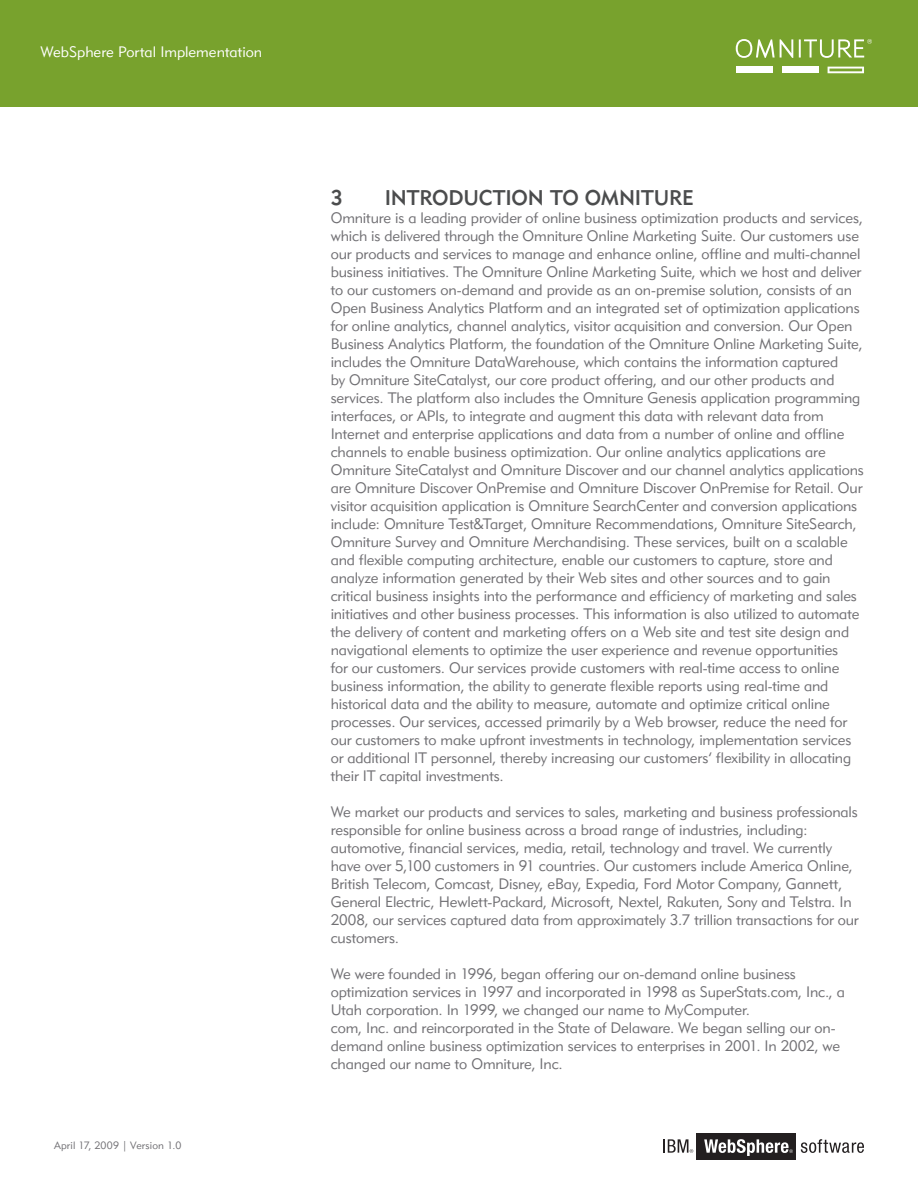
<style>
.page{position:relative;width:918px;height:1188px;background:#fff}
.page>*{position:absolute;margin:0;border:0;box-sizing:border-box;transform-origin:0 0}
.t1{font:21px "Geometric 415 BT Medium A";letter-spacing:-.01em;color:#4b4c4d}
.t2{font:15px/18px "Geometric 415 BT Lite A";letter-spacing:-.005em;color:#717074}
.t3{font:15px "Geometric 415 BT Lite A";letter-spacing:.005em;color:#fff}
.t4{font:10.5px "Geometric 415 BT Lite A";letter-spacing:.015em;color:#717074}
</style>
<div class="page">
<div style="left:0;top:0;width:918px;height:107px;background:#78a22d"></div>
<div style="left:736px;top:67px;width:37px;height:6px;background:#fff"></div>
<div style="left:782px;top:67px;width:36px;height:6px;background:#fff"></div>
<svg style="left:828px;top:67px;width:36px;height:6px"></svg>
<svg style="left:736px;top:39px;width:57px;height:19px"></svg>
<svg style="left:799px;top:39px;width:73px;height:19px"></svg>
<div style="left:697px;top:1133px;width:99px;height:27px;background:#231f20"></div>
<svg style="left:801px;top:1139px;width:63px;height:14px"></svg>
<svg style="left:704px;top:1139px;width:89px;height:17px"></svg>
<svg style="left:663px;top:1139px;width:30px;height:14px"></svg>
<p class="t3" style="left:40px;top:43px;width:223px">WebSphere Portal Implementation</p>
<p class="t4" style="left:54px;top:1139px;width:129px">April 17, 2009 | Version 1.0</p>
<p class="t1" style="left:331px;top:185px;width:14px">3</p>
<p class="t1" style="left:385px;top:185px;width:311px">INTRODUCTION TO OMNITURE</p>
<p class="t2" style="left:331px;top:209px;width:535px">Omniture is a leading provider of online business optimization products and services, which is delivered through the Omniture Online Marketing Suite. Our customers use our products and services to manage and enhance online, offline and multi-channel business initiatives. The Omniture Online Marketing Suite, which we host and deliver to our customers on-demand and provide as an on-premise solution, consists of an Open Business Analytics Platform and an integrated set of optimization applications for online analytics, channel analytics, visitor acquisition and conversion. Our Open Business Analytics Platform, the foundation of the Omniture Online Marketing Suite, includes the Omniture DataWarehouse, which contains the information captured<br>by Omniture SiteCatalyst, our core product offering, and our other products and services. The platform also includes the Omniture Genesis application programming interfaces, or APIs, to integrate and augment this data with relevant data from Internet and enterprise applications and data from a number of online and offline channels to enable business optimization. Our online analytics applications are Omniture SiteCatalyst and Omniture Discover and our channel analytics applications are Omniture Discover OnPremise and Omniture Discover OnPremise for Retail. Our visitor acquisition application is Omniture SearchCenter and conversion applications include: Omniture Test&amp;Target, Omniture Recommendations, Omniture SiteSearch, Omniture Survey and Omniture Merchandising. These services, built on a scalable and flexible computing architecture, enable our customers to capture, store and analyze information generated by their Web sites and other sources and to gain critical business insights into the performance and efficiency of marketing and sales initiatives and other business processes. This information is also utilized to automate the delivery of content and marketing offers on a Web site and test site design and navigational elements to optimize the user experience and revenue opportunities<br>for our customers. Our services provide customers with real-time access to online business information, the ability to generate flexible reports using real-time and historical data and the ability to measure, automate and optimize critical online processes. Our services, accessed primarily by a Web browser, reduce the need for our customers to make upfront investments in technology, implementation services or additional IT personnel, thereby increasing our customers’ flexibility in allocating their IT capital investments.</p>
<p class="t2" style="left:331px;top:803px;width:529px">We market our products and services to sales, marketing and business professionals responsible for online business across a broad range of industries, including: automotive, financial services, media, retail, technology and travel. We currently have over 5,100 customers in 91 countries. Our customers include America Online, British Telecom, Comcast, Disney, eBay, Expedia, Ford Motor Company, Gannett, General Electric, Hewlett-Packard, Microsoft, Nextel, Rakuten, Sony and Telstra. In 2008, our services captured data from approximately 3.7 trillion transactions for our customers.</p>
<p class="t2" style="left:331px;top:965px;width:516px">We were founded in 1996, began offering our on-demand online business optimization services in 1997 and incorporated in 1998 as SuperStats.com, Inc., a<br>Utah corporation. In 1999, we changed our name to MyComputer.</p>
<p class="t2" style="left:331px;top:1019px;width:511px">com, Inc. and reincorporated in the State of Delaware. We began selling our on&shy;demand online business optimization services to enterprises in 2001. In 2002, we changed our name to Omniture, Inc.</p>
</div>
